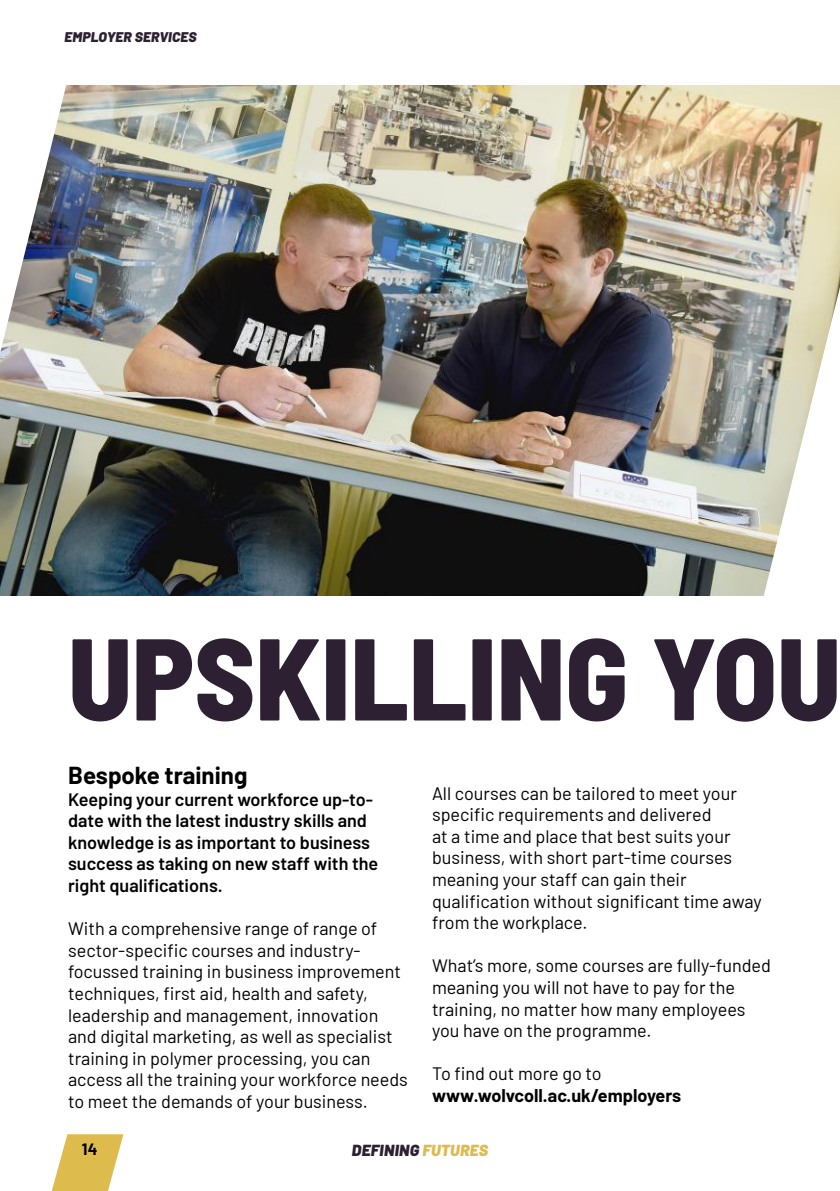
<style>
.page{position:relative;width:840px;height:1191px;background:#fff}
.page>*{position:absolute;margin:0;border:0;box-sizing:border-box;transform-origin:0 0}
.t1{font:800 semi-condensed 116px "Barlow";color:#2d2032}
.t2{font:700 24px "Barlow";color:#000}
.t3{font:18px/21.6px "Barlow";color:#000}
.t4{font:600 18px/21.6px "Barlow";color:#000}
.t5{font:700 18px "Barlow";color:#000}
.t6{font:italic 900 16px "Barlow";letter-spacing:.015em;color:#2d2032}
.t7{font:700 16px "Barlow";color:#000}
.t8{font:italic 900 14px "Barlow";letter-spacing:.015em;color:#2d2032}
.s1{color:#debb4d}
</style>
<div class="page">
<svg style="left:52px;top:1134px;width:71px;height:57px"></svg>
<img style="left:0;top:85px;width:839px;height:510px">
<svg style="left:761px;top:287px;width:78px;height:309px"></svg>
<img style="left:0;top:85px;width:68px;height:268px">
<p class="t8" style="left:64px;top:27px;width:134px">EMPLOYER SERVICES</p>
<h1 class="t1" style="left:68px;top:594px;width:774px">UPSKILLING YOU</h1>
<h2 class="t2" style="left:68px;top:757px;width:181px">Bespoke training</h2>
<p class="t4" style="left:68px;top:787px;width:311px">Keeping your current workforce up-to&shy;date with the latest industry skills and knowledge is as important to business success as taking on new staff with the right qualifications.</p>
<p class="t3" style="left:68px;top:916px;width:341px">With a comprehensive range of range of sector-specific courses and industry&shy;focussed training in business improvement techniques, first aid, health and safety, leadership and management, innovation and digital marketing, as well as specialist training in polymer processing, you can access all the training your workforce needs to meet the demands of your business.</p>
<p class="t3" style="left:432px;top:781px;width:331px">All courses can be tailored to meet your specific requirements and delivered<br>at a time and place that best suits your business, with short part-time courses meaning your staff can gain their qualification without significant time away from the workplace.</p>
<p class="t3" style="left:432px;top:953px;width:340px">What’s more, some courses are fully-funded meaning you will not have to pay for the training, no matter how many employees you have on the programme.</p>
<p class="t3" style="left:432px;top:1061px;width:171px">To find out more go to</p>
<p class="t5" style="left:432px;top:1082px;width:250px">www.wolvcoll.ac.uk/employers</p>
<p class="t7" style="left:82px;top:1137px;width:17px">14</p>
<p class="t6" style="left:351px;top:1138px;width:138px">DEFINING <span class="s1">FUTURES</span></p>
</div>
